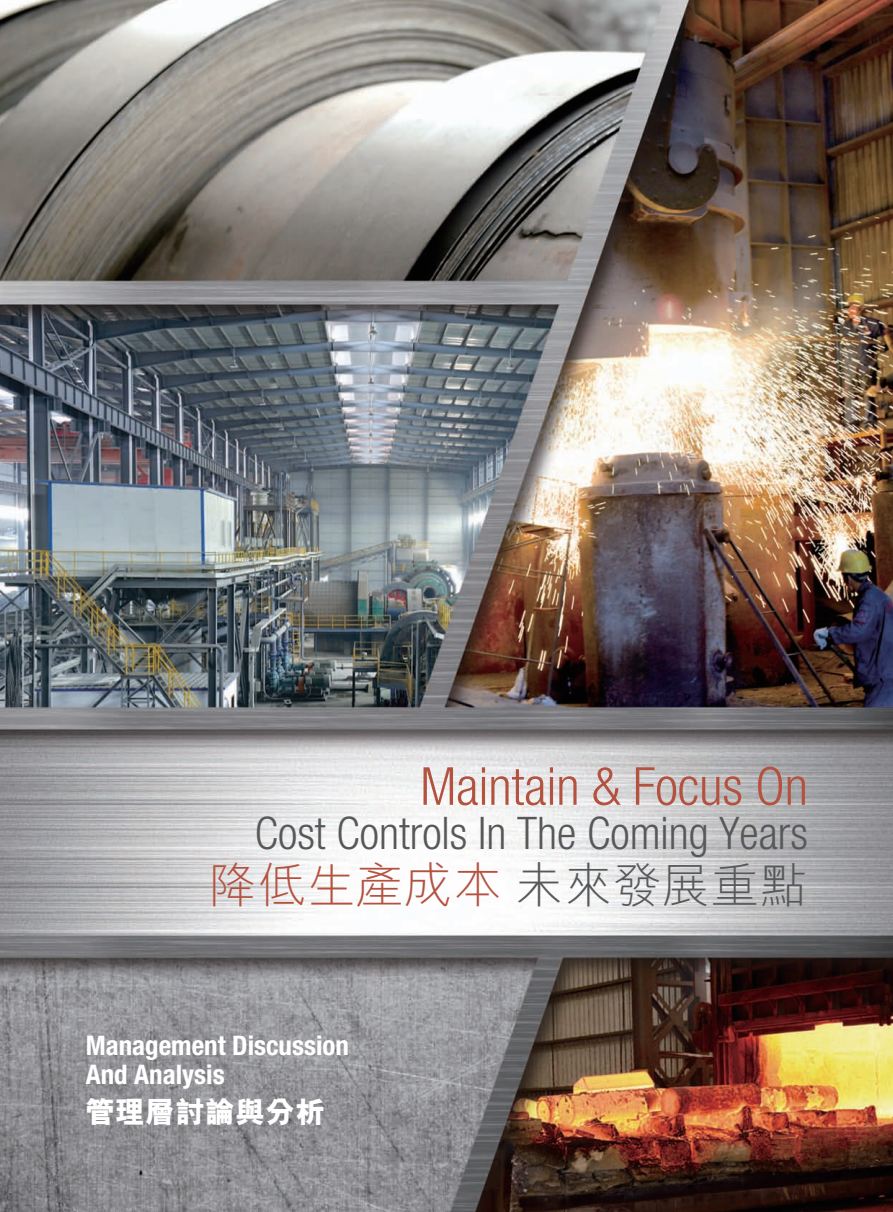
<style>
.page{position:relative;width:893px;height:1212px;background:#fff}
.page>*{position:absolute;margin:0;border:0;box-sizing:border-box;transform-origin:0 0}
.t1{font:300 condensed 52.5px "Helvetica Neue LT Std";color:#b45240}
.t2{font:300 48px "M Hei HK";letter-spacing:.02em;color:#b45240}
.t3{font:300 condensed 45px "Helvetica Neue LT Std";color:#57585a}
.t4{font:800 30px "M Hei HK";color:#fff}
.t5{font:700 condensed 27px/28.5px "Helvetica Neue LT Std";color:#fff}
.s1{color:#57585a}
</style>
<div class="page">
<img style="left:0;top:0;width:893px;height:1212px">
<p class="t1" style="left:420px;top:756px;width:389px">Maintain &amp; Focus On</p>
<p class="t3" style="left:255px;top:807px;width:555px">Cost Controls In The Coming Years</p>
<p class="t2" style="left:209px;top:860px;width:600px">降低生產成本<span class="s1">未來發展重點</span></p>
<p class="t5" style="left:86px;top:1031px;width:265px">Management Discussion<br>And Analysis</p>
<p class="t4" style="left:85px;top:1097px;width:241px">管理層討論與分析</p>
</div>
